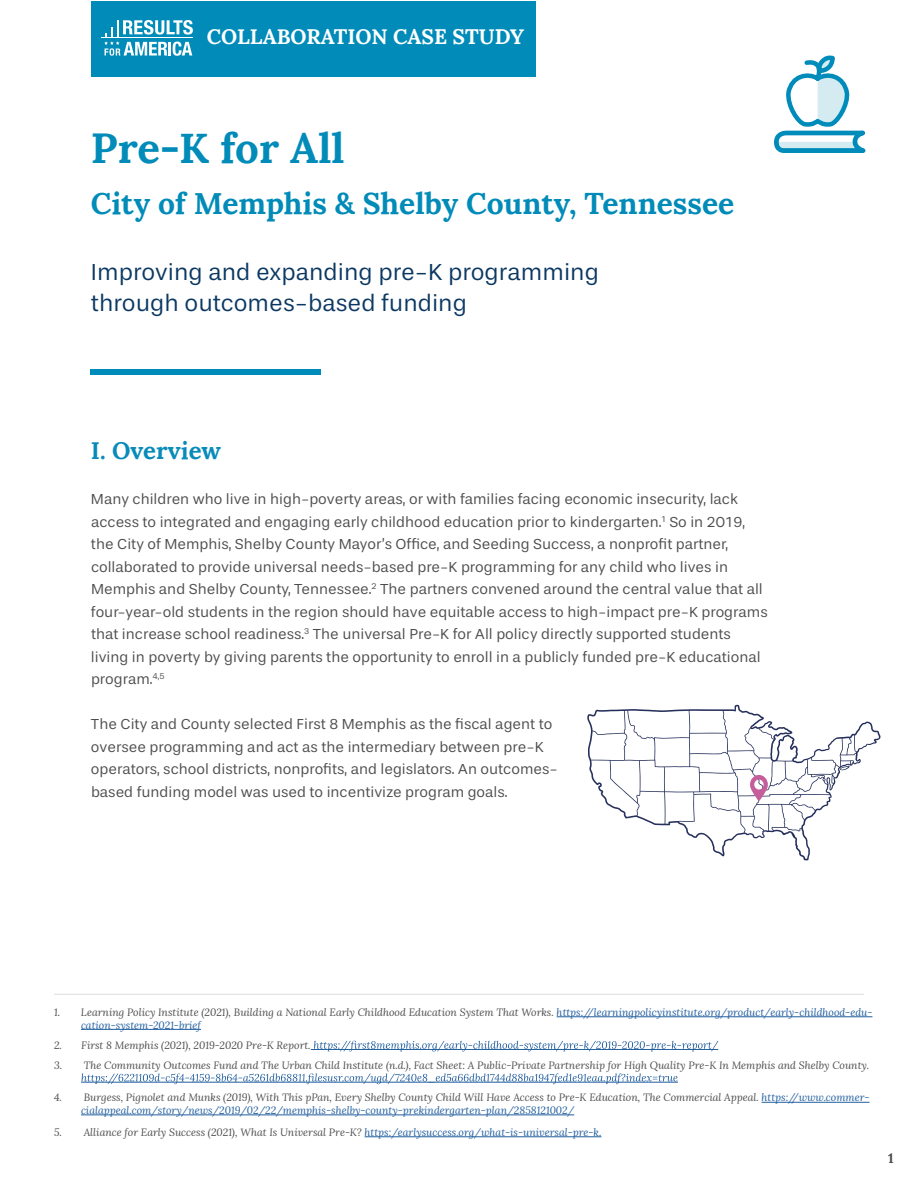
<style>
.page{position:relative;width:918px;height:1188px;background:#fff}
.page>*{position:absolute;margin:0;border:0;box-sizing:border-box;transform-origin:0 0}
.t1{font:700 42px "Lora";color:#008bb9}
.t2{font:700 30px "Lora";color:#008bb9}
.t3{font:24px/31.5px "Stevie Sans";color:#0b3862}
.t4{font:700 24px "Lora";color:#088bb9}
.t5{font:700 21px "Lora";color:#fff}
.t6{font:15px/22.5px "Stevie Sans";color:#4d4d4f}
.t7{font:700 13.5px "Lora";color:#4d4d4f}
.t8{font:italic 10.5px/12.6px "Lora";color:#4d4d4f}
.s1{color:#215e9e}
</style>
<div class="page">
<div style="left:91px;top:1px;width:445px;height:75px;background:#008bb9"></div>
<hr style="left:101px;top:37px;width:92px;height:1px;background:#fff">
<svg style="left:104px;top:20px;width:89px;height:36px"></svg>
<hr style="left:557px;top:1017px;width:315px;height:1px;background:#215e9e">
<hr style="left:81px;top:1029px;width:120px;height:1px;background:#215e9e">
<hr style="left:311px;top:1049px;width:407px;height:1px;background:#215e9e">
<hr style="left:81px;top:1082px;width:597px;height:1px;background:#215e9e">
<hr style="left:762px;top:1102px;width:107px;height:1px;background:#215e9e">
<hr style="left:81px;top:1115px;width:493px;height:1px;background:#215e9e">
<hr style="left:365px;top:1137px;width:236px;height:1px;background:#215e9e">
<svg style="left:314px;top:1041px;width:404px;height:11px"></svg>
<svg style="left:82px;top:1073px;width:596px;height:11px"></svg>
<div style="left:90px;top:369px;width:231px;height:6px;background:#008cba"></div>
<svg style="left:587px;top:705px;width:294px;height:155px"></svg>
<svg style="left:840px;top:766px;width:10px;height:4px"></svg>
<svg style="left:750px;top:775px;width:18px;height:26px"></svg>
<svg style="left:774px;top:55px;width:92px;height:98px"></svg>
<hr style="left:54px;top:994px;width:810px;height:1px;background:#dcddde">
<h3 class="t5" style="left:207px;top:19px;width:319px">COLLABORATION CASE STUDY</h3>
<h1 class="t1" style="left:91px;top:112px;width:255px">Pre-K for All</h1>
<h2 class="t2" style="left:91px;top:177px;width:645px">City of Memphis &amp; Shelby County, Tennessee</h2>
<h3 class="t3" style="left:91px;top:256px;width:509px">Improving and expanding pre-K programming through outcomes-based funding</h3>
<h3 class="t4" style="left:91px;top:430px;width:132px">I. Overview</h3>
<p class="t6" style="left:91px;top:488px;width:678px">Many children who live in high-poverty areas, or with families facing economic insecurity, lack access to integrated and engaging early childhood education prior to kindergarten.<sup>1</sup> So in 2019, the City of Memphis, Shelby County Mayor’s Office, and Seeding Success, a nonprofit partner, collaborated to provide universal needs-based pre-K programming for any child who lives in Memphis and Shelby County, Tennessee.<sup>2</sup> The partners convened around the central value that all four-year-old students in the region should have equitable access to high-impact pre-K programs that increase school readiness.<sup>3</sup> The universal Pre-K for All policy directly supported students living in poverty by giving parents the opportunity to enroll in a publicly funded pre-K educational program.<sup>4,5</sup></p>
<p class="t6" style="left:91px;top:713px;width:468px">The City and County selected First 8 Memphis as the fiscal agent to oversee programming and act as the intermediary between pre-K operators, school districts, nonprofits, and legislators. An outcomes&shy;based funding model was used to incentivize program goals.</p>
<p class="t8" style="left:81px;top:1006px;width:793px;text-indent:-27px">1. Learning Policy Institute (2021), Building a National Early Childhood Education System That Works. <span class="s1">https://learningpolicyinstitute.org/product/early-childhood-edu&shy;cation-system-2021-brief</span></p>
<p class="t8" style="left:54px;top:1038px;width:258px">2. First 8 Memphis (2021), 2019-2020 Pre-K Report.</p>
<p class="t8" style="left:54px;top:1059px;width:817px">3. The Community Outcomes Fund and The Urban Child Institute (n.d.), Fact Sheet: A Public-Private Partnership for High Quality Pre-K In Memphis and Shelby County.</p>
<p class="t8" style="left:81px;top:1091px;width:790px;text-indent:-27px">4. Burgess, Pignolet and Munks (2019), With This pPan, Every Shelby County Child Will Have Access to Pre-K Education, The Commercial Appeal. <span class="s1">https://www.commer&shy;cialappeal.com/story/news/2019/02/22/memphis-shelby-county-prekindergarten-plan/2858121002/</span></p>
<p class="t8" style="left:54px;top:1126px;width:549px">5. Alliance for Early Success (2021), What Is Universal Pre-K? <span class="s1">https:/earlysuccess.org/what-is-universal-pre-k.</span></p>
<p class="t7" style="left:888px;top:1147px;width:7px">1</p>
</div>
